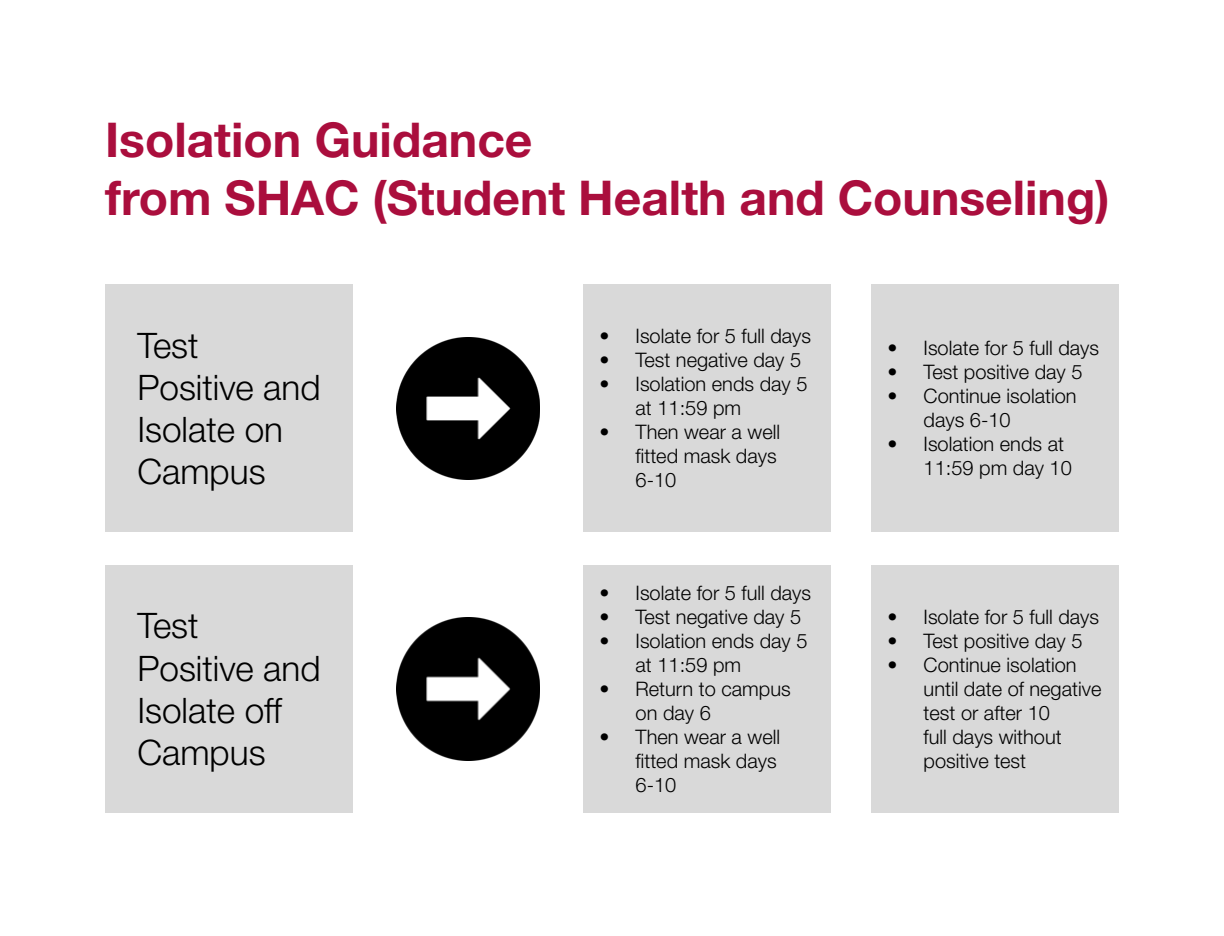
<style>
.page{position:relative;width:1224px;height:936px;background:#fff}
.page>*{position:absolute;margin:0;border:0;box-sizing:border-box;transform-origin:0 0}
.t1{font:700 48px/57.6px "Helvetica Neue LT Std";color:#aa0e3d}
.t2{font:300 35.2px/42.2px "Helvetica Neue LT Std";color:#000}
.t3{font:300 20px/24px "Helvetica Neue LT Std";color:#000}
</style>
<div class="page">
<img style="left:397px;top:337px;width:142px;height:142px">
<img style="left:397px;top:618px;width:142px;height:142px">
<div style="left:105px;top:284px;width:248px;height:248px;background:#d9d9d9"></div>
<div style="left:105px;top:565px;width:248px;height:248px;background:#d9d9d9"></div>
<div style="left:583px;top:284px;width:248px;height:248px;background:#d9d9d9"></div>
<div style="left:871px;top:284px;width:248px;height:248px;background:#d9d9d9"></div>
<div style="left:583px;top:565px;width:248px;height:248px;background:#d9d9d9"></div>
<div style="left:871px;top:565px;width:248px;height:248px;background:#d9d9d9"></div>
<h1 class="t1" style="left:105px;top:110px;width:1006px">Isolation Guidance<br>from SHAC (Student Health and Counseling)</h1>
<h2 class="t2" style="left:137px;top:323px;width:185px">Test<br>Positive and<br>Isolate on<br>Campus</h2>
<h2 class="t2" style="left:137px;top:604px;width:185px">Test<br>Positive and<br>Isolate off<br>Campus</h2>
<p class="t3" style="left:600px;top:324px;width:213px">• Isolate for 5 full days</p>
<p class="t3" style="left:600px;top:348px;width:203px">• Test negative day 5</p>
<p class="t3" style="left:636px;top:372px;width:173px;text-indent:-36px">• Isolation ends day 5 at 11:59 pm</p>
<p class="t3" style="left:636px;top:420px;width:146px;text-indent:-36px">• Then wear a well fitted mask days<br>6-10</p>
<p class="t3" style="left:600px;top:581px;width:213px">• Isolate for 5 full days</p>
<p class="t3" style="left:600px;top:605px;width:203px">• Test negative day 5</p>
<p class="t3" style="left:636px;top:629px;width:173px;text-indent:-36px">• Isolation ends day 5 at 11:59 pm</p>
<p class="t3" style="left:636px;top:677px;width:157px;text-indent:-36px">• Return to campus on day 6</p>
<p class="t3" style="left:636px;top:725px;width:146px;text-indent:-36px">• Then wear a well fitted mask days<br>6-10</p>
<p class="t3" style="left:888px;top:336px;width:213px">• Isolate for 5 full days</p>
<p class="t3" style="left:888px;top:360px;width:196px">• Test positive day 5</p>
<p class="t3" style="left:924px;top:384px;width:154px;text-indent:-36px">• Continue isolation days 6-10</p>
<p class="t3" style="left:924px;top:432px;width:150px;text-indent:-36px">• Isolation ends at<br>11:59 pm day 10</p>
<p class="t3" style="left:888px;top:605px;width:213px">• Isolate for 5 full days</p>
<p class="t3" style="left:888px;top:629px;width:196px">• Test positive day 5</p>
<p class="t3" style="left:924px;top:653px;width:179px;text-indent:-36px">• Continue isolation until date of negative test or after 10<br>full days without positive test</p>
</div>
